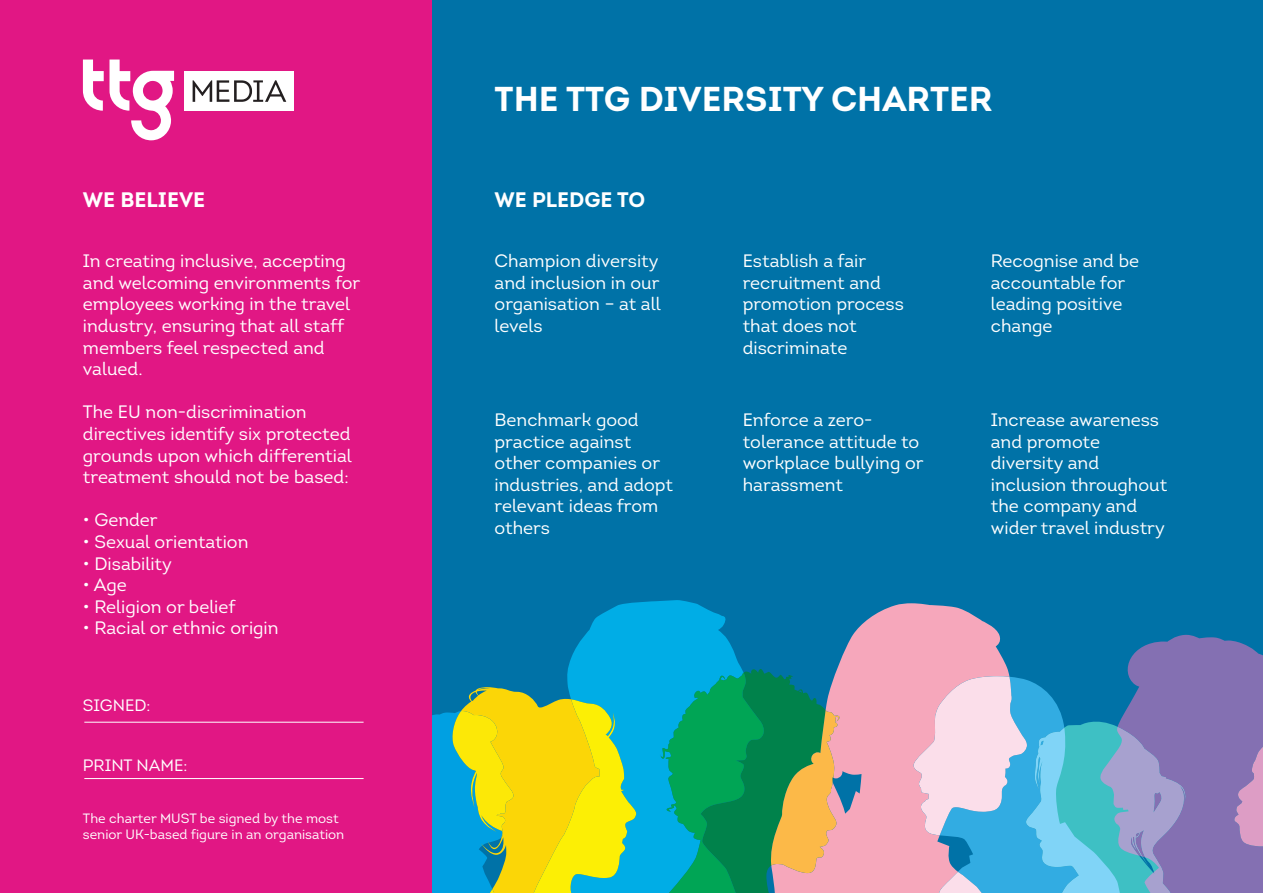
<style>
.page{position:relative;width:1263px;height:893px;background:#fff}
.page>*{position:absolute;margin:0;border:0;box-sizing:border-box;transform-origin:0 0}
.t1{font:34.5px "Intro Bold Caps";color:#fff}
.t2{font:21px "Intro Bold Caps";color:#fff}
.t3{font:18px/21.6px "Intro";color:#fff}
.t4{font:16.5px "Intro Regular Caps";color:#fff}
.t5{font:13.5px/16.2px "Intro";color:#fff}
</style>
<div class="page">
<div style="left:0;top:0;width:432px;height:893px;background:#e11784"></div>
<div style="left:432px;top:0;width:831px;height:893px;background:#0072a7"></div>
<svg style="left:567px;top:600px;width:175px;height:293px;background:#00a4dc"></svg>
<svg style="left:432px;top:687px;width:205px;height:206px;background:#9fc753"></svg>
<svg style="left:837px;top:603px;width:163px;height:290px;background:#daa1b8"></svg>
<svg style="left:660px;top:669px;width:180px;height:224px;background:#309b71"></svg>
<svg style="left:913px;top:635px;width:350px;height:258px;background:#819cc6"></svg>
<hr style="left:84px;top:778px;width:280px;height:1px;background:#fff">
<hr style="left:84px;top:722px;width:280px;height:1px;background:#fff">
<div style="left:184px;top:71px;width:109px;height:39px;background:#fff"></div>
<svg style="left:193px;top:80px;width:93px;height:22px"></svg>
<svg style="left:83px;top:60px;width:91px;height:80px"></svg>
<p class="t1" style="left:495px;top:77px;width:500px">THE TTG DIVERSITY CHARTER</p>
<p class="t2" style="left:83px;top:186px;width:124px">WE BELIEVE</p>
<p class="t2" style="left:495px;top:186px;width:152px">WE PLEDGE TO</p>
<p class="t3" style="left:83px;top:250px;width:279px">In creating inclusive, accepting and welcoming environments for employees working in the travel industry, ensuring that all staff members feel respected and valued.</p>
<p class="t3" style="left:83px;top:401px;width:270px">The EU non-discrimination directives identify six protected grounds upon which differential treatment should not be based:</p>
<p class="t3" style="left:83px;top:509px;width:76px">• Gender</p>
<p class="t3" style="left:83px;top:531px;width:167px">• Sexual orientation</p>
<p class="t3" style="left:83px;top:552px;width:91px">• Disability</p>
<p class="t3" style="left:83px;top:574px;width:45px">• Age</p>
<p class="t3" style="left:83px;top:596px;width:154px">• Religion or belief</p>
<p class="t3" style="left:83px;top:617px;width:197px">• Racial or ethnic origin</p>
<p class="t4" style="left:83px;top:695px;width:69px">Signed:</p>
<p class="t4" style="left:83px;top:755px;width:106px">PRINT NAME:</p>
<p class="t5" style="left:83px;top:810px;width:263px">The charter MUST be signed by the most senior UK-based figure in an organisation</p>
<p class="t3" style="left:495px;top:250px;width:166px">Champion diversity</p>
<p class="t3" style="left:495px;top:272px;width:168px;text-align:justify">and inclusion in our organisation – at all levels</p>
<p class="t3" style="left:495px;top:409px;width:180px">Benchmark good practice against other companies or industries, and adopt relevant ideas from others</p>
<p class="t3" style="left:743px;top:250px;width:163px">Establish a fair recruitment and promotion process that does not discriminate</p>
<p class="t3" style="left:743px;top:409px;width:182px">Enforce a zero&shy;tolerance attitude to workplace bullying or harassment</p>
<p class="t3" style="left:991px;top:250px;width:150px">Recognise and be accountable for leading positive change</p>
<p class="t3" style="left:991px;top:409px;width:178px">Increase awareness and promote diversity and inclusion throughout the company and wider travel industry</p>
</div>
